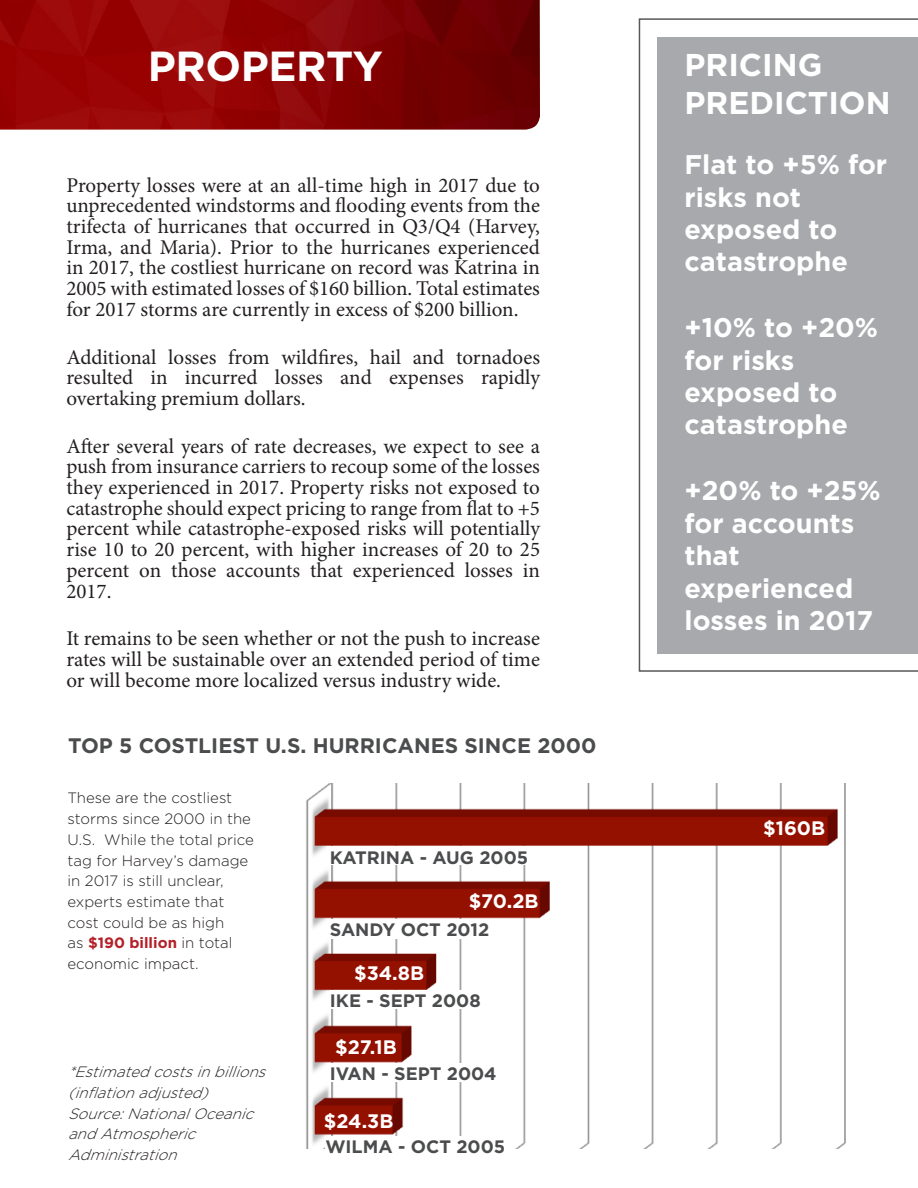
<style>
.page{position:relative;width:918px;height:1188px;background:#fff}
.page>*{position:absolute;margin:0;border:0;box-sizing:border-box;transform-origin:0 0}
.t1{font:700 42px "Gotham";letter-spacing:-.01em;color:#fff}
.t2{font:700 31.5px/37.8px "Gotham";color:#fff}
.t3{font:700 27px/32.4px "Gotham";color:#fff}
.t4{font:21px/20.7px "Minion Pro";color:#231f20;text-align:justify}
.t5{font:700 21px "Gotham";color:#4b4c4d}
.t6{font:700 19.5px "Gotham";color:#fff}
.t7{font:700 18px "Gotham";color:#4b4c4d}
.t8{font:300 15px/20.7px "Gotham";color:#231f20}
.t9{font:italic 300 15px/20.7px "Gotham";color:#231f20}
.s1{font-weight:700;color:#b32028}
</style>
<div class="page">
<svg style="left:639px;top:18px;width:279px;height:654px"></svg>
<div style="left:657px;top:37px;width:261px;height:616px;background:#a8a9ad"></div>
<img style="left:0;top:0;width:540px;height:130px">
<img style="left:306px;top:784px;width:540px;height:365px">
<div style="left:330px;top:847px;width:200px;height:18px;background:#fff"></div>
<div style="left:330px;top:919px;width:164px;height:20px;background:#fff"></div>
<div style="left:330px;top:990px;width:153px;height:19px;background:#fff"></div>
<div style="left:330px;top:1064px;width:174px;height:18px;background:#fff"></div>
<div style="left:325px;top:1136px;width:188px;height:20px;background:#fff"></div>
<p class="t1" style="left:148px;top:42px;width:237px">PROPERTY</p>
<p class="t4" style="left:66px;top:175px;width:475px">Property losses were at an all-time high in 2017 due to unprecedented windstorms and flooding events from the trifecta of hurricanes that occurred in Q3/Q4 (Harvey, Irma, and Maria). Prior to the hurricanes experienced in 2017, the costliest hurricane on record was Katrina in 2005 with estimated losses of $160 billion. Total estimates for 2017 storms are currently in excess of $200 billion.</p>
<p class="t4" style="left:66px;top:347px;width:475px">Additional losses from wildfires, hail and tornadoes resulted in incurred losses and expenses rapidly overtaking premium dollars.</p>
<p class="t4" style="left:66px;top:436px;width:475px">After several years of rate decreases, we expect to see a push from insurance carriers to recoup some of the losses they experienced in 2017. Property risks not exposed to catastrophe should expect pricing to range from flat to +5 percent while catastrophe-exposed risks will potentially rise 10 to 20 percent, with higher increases of 20 to 25 percent on those accounts that experienced losses in 2017.</p>
<p class="t4" style="left:66px;top:628px;width:475px">It remains to be seen whether or not the push to increase rates will be sustainable over an extended period of time or will become more localized versus industry wide.</p>
<p class="t5" style="left:68px;top:734px;width:530px">TOP 5 COSTLIEST U.S. HURRICANES SINCE 2000</p>
<p class="t8" style="left:68px;top:788px;width:188px">These are the costliest storms since 2000 in the<br>U.S. While the total price tag for Harvey’s damage in 2017 is still unclear, experts estimate that cost could be as high<br>as <span class="s1">$190 billion</span> in total economic impact.</p>
<p class="t9" style="left:68px;top:1061px;width:204px">*Estimatedcostsinbillions (inflationadjusted)<br>Source:NationalOceanic andAtmospheric<br>Administration</p>
<p class="t7" style="left:330px;top:847px;width:200px">KATRINA - AUG 2005</p>
<p class="t6" style="left:469px;top:890px;width:71px">$70.2B</p>
<p class="t7" style="left:330px;top:919px;width:161px">SANDY OCT 2012</p>
<p class="t6" style="left:354px;top:962px;width:72px">$34.8B</p>
<p class="t7" style="left:330px;top:990px;width:152px">IKE - SEPT 2008</p>
<p class="t6" style="left:335px;top:1036px;width:63px">$27.1B</p>
<p class="t7" style="left:330px;top:1064px;width:168px">IVAN - SEPT 2004</p>
<p class="t6" style="left:324px;top:1109px;width:71px">$24.3B</p>
<p class="t7" style="left:325px;top:1136px;width:181px">WILMA - OCT 2005</p>
<p class="t2" style="left:685px;top:45px;width:208px">PRICING<br>PREDICTION</p>
<p class="t3" style="left:685px;top:148px;width:204px">Flat to +5% for risks not exposed to catastrophe</p>
<p class="t3" style="left:685px;top:311px;width:195px">+10% to +20% for risks exposed to catastrophe</p>
<p class="t3" style="left:685px;top:474px;width:198px">+20% to +25% for accounts that experienced losses in 2017</p>
<p class="t6" style="left:763px;top:817px;width:64px">$160B</p>
</div>
